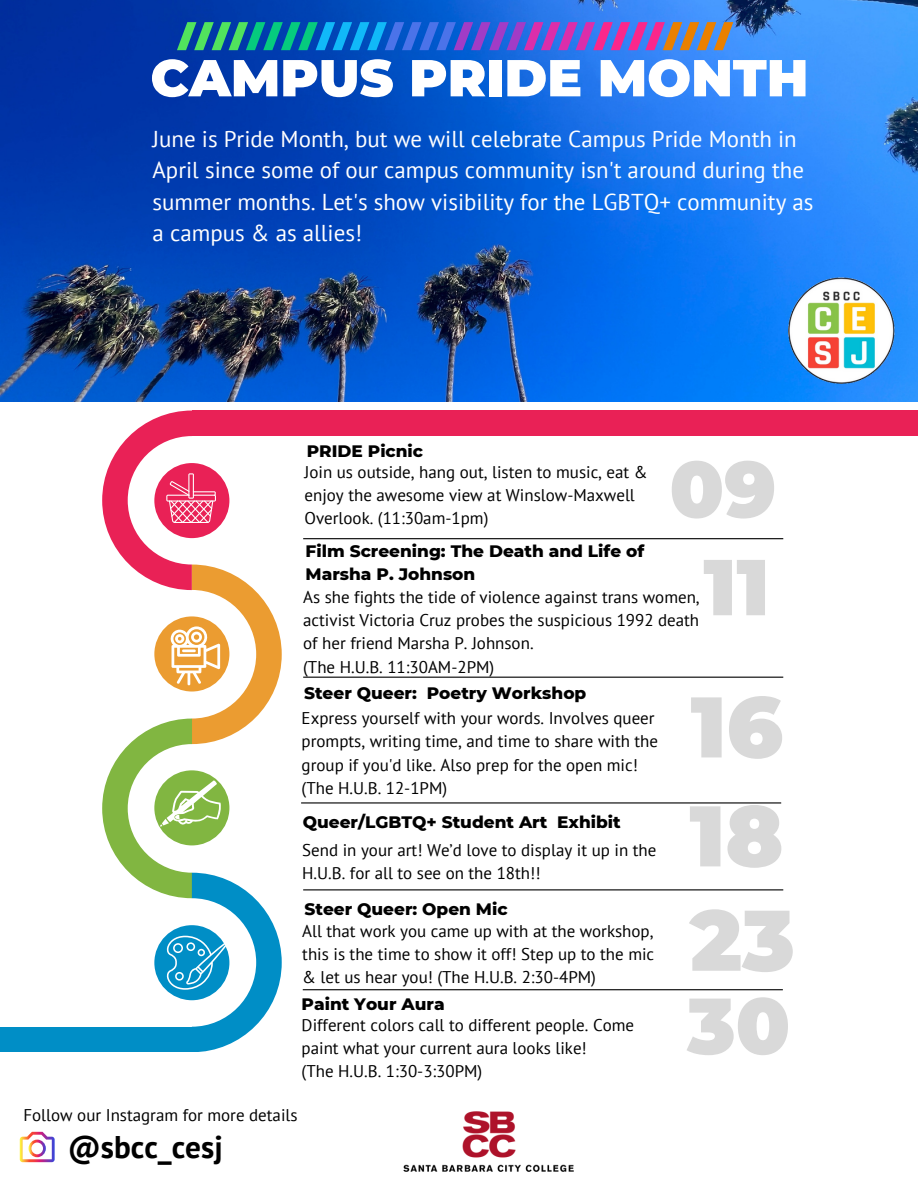
<style>
.page{position:relative;width:918px;height:1188px;background:#fff}
.page>*{position:absolute;margin:0;border:0;box-sizing:border-box;transform-origin:0 0}
.t1{font:900 85.8px "Montserrat";color:#d9d9d9}
.t2{font:900 79.05px "Montserrat";color:#d9d9d9}
.t3{font:900 51.9px "Montserrat";color:#fff}
.t4{font:700 31.2px "PT Sans";color:#000}
.t5{font:22.95px/31.5px "PT Sans";color:#fff}
.t6{font:16.95px/23.2px "PT Sans";color:#000}
.t7{font:800 16.95px/23.2px "Montserrat";color:#000}
</style>
<div class="page">
<div style="left:192px;top:411px;width:726px;height:25px;background:#e92156"></div>
<div style="left:0;top:1027px;width:194px;height:25px;background:#008ec6"></div>
<img style="left:0;top:0;width:918px;height:401px">
<hr style="left:303px;top:989px;width:480px;height:1px;background:#000">
<hr style="left:301px;top:802px;width:480px;height:2px;background:#000">
<hr style="left:303px;top:677px;width:480px;height:1px;background:#000">
<img style="left:788px;top:277px;width:106px;height:106px">
<img style="left:403px;top:1112px;width:170px;height:59px">
<hr style="left:303px;top:889px;width:480px;height:1px;background:#000">
<hr style="left:303px;top:538px;width:480px;height:1px;background:#000">
<svg style="left:102px;top:411px;width:180px;height:641px"></svg>
<svg style="left:177px;top:22px;width:556px;height:28px;background:#4e6fb3"></svg>
<svg style="left:20px;top:1132px;width:35px;height:30px"></svg>
<h3 class="t3" style="left:150px;top:46px;width:659px">CAMPUS PRIDE MONTH</h3>
<p class="t5" style="left:153px;top:123px;width:663px">June is Pride Month, but we will celebrate Campus Pride Month in April since some of our campus community isn't around during the summer months. Let's show visibility for the LGBTQ+ community as a campus &amp; as allies!</p>
<p class="t7" style="left:307px;top:439px;width:118px">PRIDE Picnic</p>
<p class="t6" style="left:305px;top:460px;width:345px">Join us outside, hang out, listen to music, eat &amp; enjoy the awesome view at Winslow-Maxwell<br>Overlook. (11:30am-1pm)</p>
<p class="t2" style="left:669px;top:441px;width:108px">09</p>
<p class="t7" style="left:306px;top:539px;width:340px">Film Screening: The Death and Life of<br>Marsha P. Johnson</p>
<p class="t6" style="left:303px;top:585px;width:398px;text-align:justify">As she fights the tide of violence against trans women, activist Victoria Cruz probes the suspicious 1992 death of her friend Marsha P. Johnson.</p>
<h4 class="t6" style="left:303px;top:655px;width:193px">(The H.U.B. 11:30AM-2PM)</h4>
<h4 class="t2" style="left:703px;top:539px;width:68px">11</h4>
<h4 class="t7" style="left:304px;top:681px;width:284px">Steer Queer: Poetry Workshop</h4>
<p class="t6" style="left:302px;top:706px;width:358px">Express yourself with your words. Involves queer prompts, writing time, and time to share with the group if you'd like. Also prep for the open mic!</p>
<p class="t6" style="left:302px;top:776px;width:147px">(The H.U.B. 12-1PM)</p>
<p class="t7" style="left:303px;top:811px;width:320px">Queer/LGBTQ+ Student Art Exhibit</p>
<p class="t6" style="left:302px;top:838px;width:356px">Send in your art! We’d love to display it up in the<br>H.U.B. for all to see on the 18th!!</p>
<h4 class="t7" style="left:305px;top:897px;width:205px">Steer Queer: Open Mic</h4>
<p class="t6" style="left:302px;top:919px;width:354px;text-align:justify">All that work you came up with at the workshop, this is the time to show it off! Step up to the mic &amp; let us hear you! (The H.U.B. 2:30-4PM)</p>
<p class="t7" style="left:302px;top:992px;width:145px">Paint Your Aura</p>
<p class="t6" style="left:302px;top:1013px;width:334px">Different colors call to different people. Come paint what your current aura looks like!</p>
<p class="t6" style="left:302px;top:1060px;width:182px">(The H.U.B. 1:30-3:30PM)</p>
<p class="t6" style="left:23px;top:1103px;width:276px">Follow our Instagram for more details</p>
<p class="t4" style="left:68px;top:1126px;width:157px">@sbcc_cesj</p>
<h4 class="t1" style="left:691px;top:674px;width:94px">16</h4>
<p class="t1" style="left:689px;top:783px;width:96px">18</p>
<p class="t1" style="left:690px;top:888px;width:106px">23</p>
<p class="t2" style="left:687px;top:977px;width:105px">30</p>
</div>
